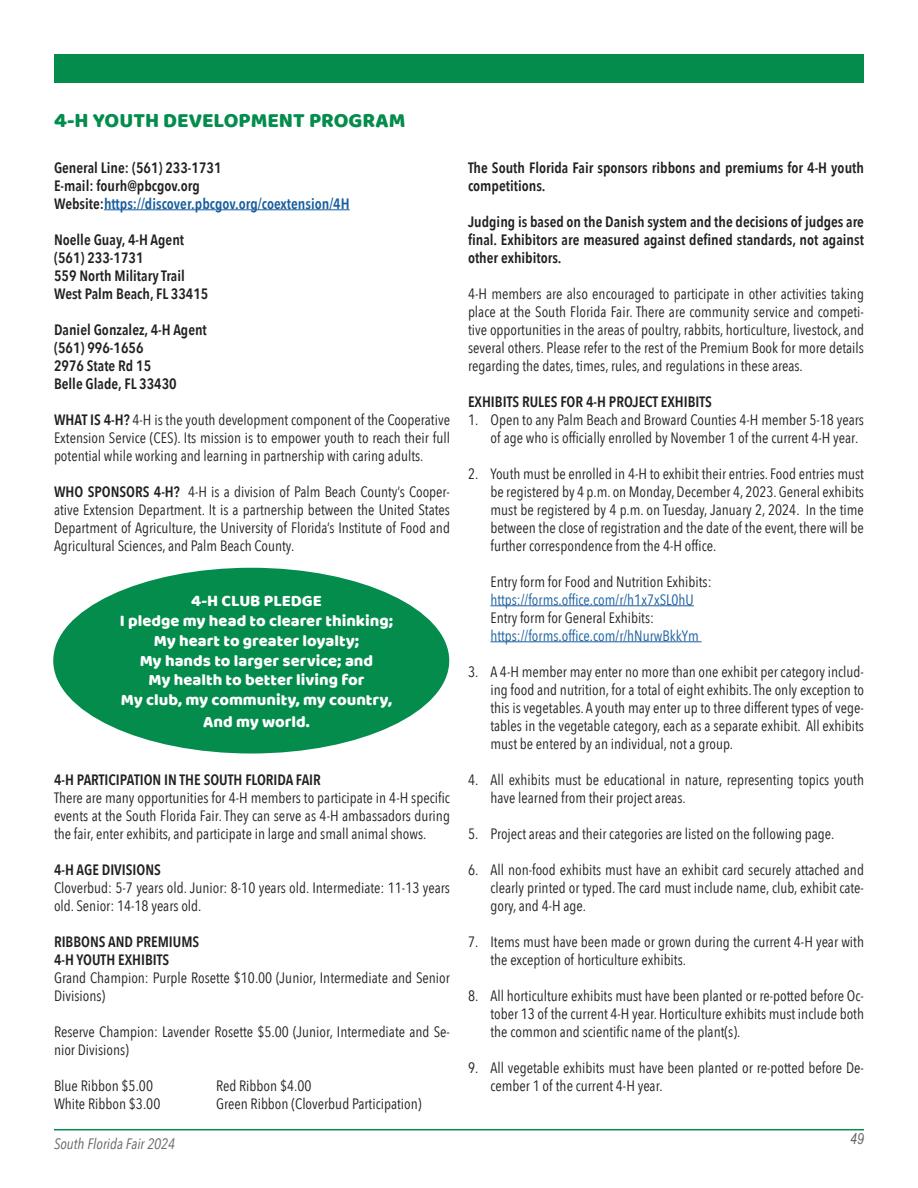
<style>
.page{position:relative;width:918px;height:1188px;background:#fff}
.page>*{position:absolute;margin:0;border:0;box-sizing:border-box;transform-origin:0 0}
.t1{font:21px "Baloo";color:#038c4c}
.t2{font:16.5px "Baloo";color:#fff}
.t3{font:15px/18px "Avenir Next Condensed";color:#231f20;text-align:justify}
.t4{font:600 15px/18px "Avenir Next Condensed";color:#231f20}
.t5{font:15px "Avenir Next Condensed";color:#175d9e}
.t6{font:600 15px "Avenir Next Condensed";color:#175d9e}
.t7{font:italic 15px "Avenir Next Condensed";color:#636366}
.t8{font:italic 15px "Arial Narrow";color:#636366}
.s1{color:#231f20}
.s2{font-weight:600}
</style>
<div class="page">
<hr style="left:104px;top:209px;width:246px;height:1px;background:#175d9e">
<hr style="left:490px;top:605px;width:204px;height:1px;background:#175d9e">
<hr style="left:490px;top:641px;width:212px;height:1px;background:#175d9e">
<div style="left:53px;top:568px;width:396px;height:186px;background:#038c4c;border-radius:50%"></div>
<div style="left:54px;top:55px;width:809px;height:28px;background:#038c4c"></div>
<hr style="left:54px;top:1129px;width:810px;height:1px;background:#038c4c">
<p class="t1" style="left:54px;top:108px;width:353px">4-H YOUTH DEVELOPMENT PROGRAM</p>
<p class="t4" style="left:54px;top:158px;width:169px">General Line: (561) 233-1731</p>
<p class="t4" style="left:54px;top:176px;width:147px">E-mail: fourh@pbcgov.org</p>
<p class="t6" style="left:54px;top:190px;width:297px"><span class="s1">Website:</span>https://discover.pbcgov.org/coextension/4H</p>
<p class="t4" style="left:54px;top:230px;width:132px">Noelle Guay, 4-H Agent</p>
<p class="t4" style="left:54px;top:248px;width:91px">(561) 233-1731</p>
<p class="t4" style="left:54px;top:266px;width:132px">559 North Military Trail</p>
<p class="t4" style="left:54px;top:284px;width:156px">West Palm Beach, FL 33415</p>
<p class="t4" style="left:54px;top:320px;width:154px">Daniel Gonzalez, 4-H Agent</p>
<p class="t4" style="left:54px;top:338px;width:91px">(561) 996-1656</p>
<p class="t4" style="left:54px;top:356px;width:99px">2976 State Rd 15</p>
<p class="t4" style="left:54px;top:374px;width:124px">Belle Glade, FL 33430</p>
<p class="t3" style="left:54px;top:410px;width:398px"><span class="s2">WHAT IS 4-H?</span> 4-H is the youth development component of the Cooperative Extension Service (CES). Its mission is to empower youth to reach their full potential while working and learning in partnership with caring adults.</p>
<p class="t3" style="left:54px;top:482px;width:398px"><span class="s2">WHO SPONSORS 4-H?</span> 4-H is a division of Palm Beach County’s Cooper&shy;ative Extension Department. It is a partnership between the United States Department of Agriculture, the University of Florida’s Institute of Food and Agricultural Sciences, and Palm Beach County.</p>
<p class="t2" style="left:191px;top:591px;width:132px">4-H CLUB PLEDGE</p>
<p class="t2" style="left:120px;top:611px;width:275px">I pledge my head to clearer thinking;</p>
<p class="t2" style="left:154px;top:630px;width:207px">My heart to greater loyalty;</p>
<p class="t2" style="left:140px;top:650px;width:235px">My hands to larger service; and</p>
<p class="t2" style="left:148px;top:670px;width:218px">My health to better living for</p>
<p class="t2" style="left:121px;top:690px;width:273px">My club, my community, my country,</p>
<p class="t2" style="left:203px;top:711px;width:108px">And my world.</p>
<p class="t4" style="left:54px;top:770px;width:268px">4-H PARTICIPATION IN THE SOUTH FLORIDA FAIR</p>
<p class="t3" style="left:54px;top:788px;width:398px">There are many opportunities for 4-H members to participate in 4-H specific events at the South Florida Fair. They can serve as 4-H ambassadors during the fair, enter exhibits, and participate in large and small animal shows.</p>
<p class="t4" style="left:54px;top:860px;width:108px">4-H AGE DIVISIONS</p>
<p class="t3" style="left:54px;top:878px;width:397px">Cloverbud: 5-7 years old. Junior: 8-10 years old. Intermediate: 11-13 years old. Senior: 14-18 years old.</p>
<p class="t4" style="left:54px;top:932px;width:147px">RIBBONS AND PREMIUMS</p>
<p class="t4" style="left:54px;top:950px;width:117px">4-H YOUTH EXHIBITS</p>
<p class="t3" style="left:54px;top:968px;width:397px">Grand Champion: Purple Rosette $10.00 (Junior, Intermediate and Senior<br>Divisions)</p>
<p class="t3" style="left:54px;top:1022px;width:397px">Reserve Champion: Lavender Rosette $5.00 (Junior, Intermediate and Se&shy;nior Divisions)</p>
<p class="t3" style="left:54px;top:1076px;width:101px">Blue Ribbon $5.00</p>
<p class="t3" style="left:216px;top:1076px;width:97px">Red Ribbon $4.00</p>
<p class="t3" style="left:54px;top:1094px;width:108px">White Ribbon $3.00</p>
<p class="t3" style="left:216px;top:1094px;width:207px">Green Ribbon (Cloverbud Participation)</p>
<p class="t7" style="left:54px;top:1135px;width:123px">South Florida Fair 2024</p>
<p class="t4" style="left:468px;top:158px;width:398px">The South Florida Fair sponsors ribbons and premiums for 4-H youth competitions.</p>
<p class="t4" style="left:468px;top:212px;width:398px;text-align:justify">Judging is based on the Danish system and the decisions of judges are final. Exhibitors are measured against defined standards, not against other exhibitors.</p>
<p class="t3" style="left:468px;top:284px;width:398px">4-H members are also encouraged to participate in other activities taking place at the South Florida Fair. There are community service and competi&shy;tive opportunities in the areas of poultry, rabbits, horticulture, livestock, and several others. Please refer to the rest of the Premium Book for more details regarding the dates, times, rules, and regulations in these areas.</p>
<p class="t4" style="left:468px;top:392px;width:245px">EXHIBITS RULES FOR 4-H PROJECT EXHIBITS</p>
<p class="t3" style="left:490px;top:410px;width:375px;text-indent:-22px">1. Open to any Palm Beach and Broward Counties 4-H member 5-18 years of age who is officially enrolled by November 1 of the current 4-H year.</p>
<p class="t3" style="left:490px;top:464px;width:375px;text-indent:-22px">2. Youth must be enrolled in 4-H to exhibit their entries. Food entries must be registered by 4 p.m. on Monday, December 4, 2023. General exhibits must be registered by 4 p.m. on Tuesday, January 2, 2024. In the time between the close of registration and the date of the event, there will be further correspondence from the 4-H office.</p>
<p class="t3" style="left:490px;top:572px;width:223px">Entry form for Food and Nutrition Exhibits:</p>
<p class="t5" style="left:490px;top:587px;width:205px">https://forms.office.com/r/h1x7xSL0hU</p>
<p class="t3" style="left:490px;top:608px;width:165px">Entry form for General Exhibits:</p>
<p class="t5" style="left:490px;top:623px;width:210px">https://forms.office.com/r/hNurwBkkYm</p>
<p class="t3" style="left:490px;top:662px;width:375px;text-indent:-22px">3. A 4-H member may enter no more than one exhibit per category includ&shy;ing food and nutrition, for a total of eight exhibits. The only exception to this is vegetables. A youth may enter up to three different types of vege&shy;tables in the vegetable category, each as a separate exhibit. All exhibits must be entered by an individual, not a group.</p>
<p class="t3" style="left:490px;top:770px;width:375px;text-indent:-22px">4. All exhibits must be educational in nature, representing topics youth have learned from their project areas.</p>
<p class="t3" style="left:468px;top:824px;width:368px">5. Project areas and their categories are listed on the following page.</p>
<p class="t3" style="left:490px;top:860px;width:375px;text-indent:-22px">6. All non-food exhibits must have an exhibit card securely attached and clearly printed or typed. The card must include name, club, exhibit cate&shy;gory, and 4-H age.</p>
<p class="t3" style="left:490px;top:932px;width:375px;text-indent:-22px">7. Items must have been made or grown during the current 4-H year with the exception of horticulture exhibits.</p>
<p class="t3" style="left:490px;top:986px;width:375px;text-indent:-22px">8. All horticulture exhibits must have been planted or re-potted before Oc&shy;tober 13 of the current 4-H year. Horticulture exhibits must include both the common and scientific name of the plant(s).</p>
<p class="t3" style="left:490px;top:1058px;width:375px;text-indent:-22px">9. All vegetable exhibits must have been planted or re-potted before De&shy;cember 1 of the current 4-H year.</p>
<p class="t8" style="left:850px;top:1128px;width:15px">49</p>
</div>
